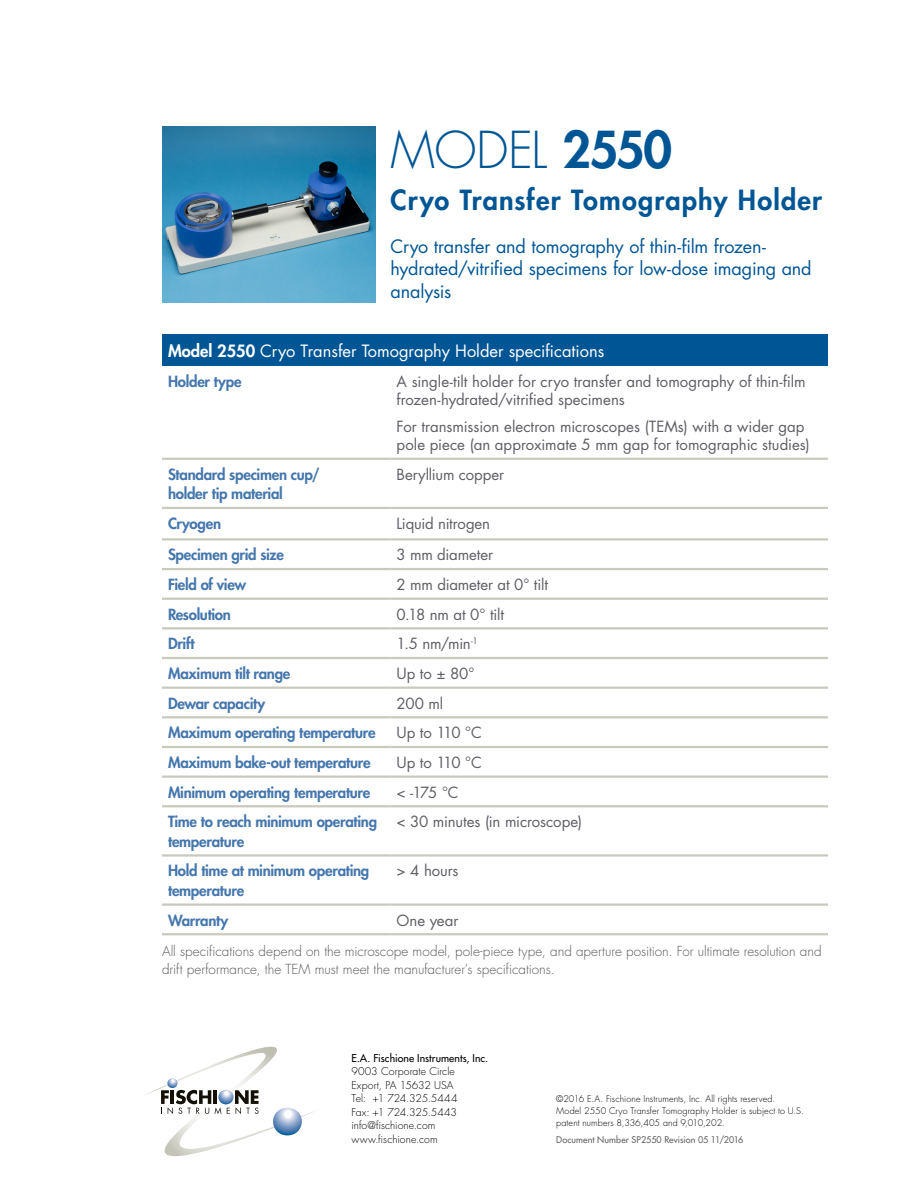
<style>
.page{position:relative;width:918px;height:1188px;background:#fff}
.page>*{position:absolute;margin:0;border:0;box-sizing:border-box;transform-origin:0 0}
._02_MODEL_NUMBER{font:300 49.5px "Futura Std";letter-spacing:-.01em;color:#005695}
._02_Product_Name{font:800 27px "Futura Std";letter-spacing:.04em;color:#005695}
._02_Product_Descript{font:18px/22.5px "Futura Std";letter-spacing:-.01em;color:#005695}
.Table_Title{font:16.5px "Futura Std";color:#fff}
.Table_Body{font:15px/18px "Futura Std";letter-spacing:-.005em;color:#5f5e65}
.Table_Head{font:800 15px/19.5px "Futura Std";letter-spacing:-.02em;color:#4577ad}
.t1{font:300 13.5px/18px "Futura Std";color:#58595b}
.Contact_Info{font:300 10.5px "Futura Std";letter-spacing:.005em;color:#000}
.Contact_Info-2{font:500 10.5px "Futura Std";letter-spacing:.005em;color:#000}
.Contact_Info-3{font:300 10.5px "Futura Std";letter-spacing:-.02em;color:#000}
.Contact_Info-4{font:300 10.5px "Futura Std";letter-spacing:-.015em;color:#000}
.t2{font:300 9px/12px "Futura Std";letter-spacing:.01em;color:#000}
.t3{font:500 9px "Futura Std";letter-spacing:.01em;color:#636466}
.s1{font-weight:800}
</style>
<div class="page">
<div style="left:162px;top:334px;width:666px;height:32px;background:#005695"></div>
<hr style="left:162px;top:458px;width:229px;height:2px;background:#cac9be">
<hr style="left:391px;top:458px;width:437px;height:2px;background:#cac9be">
<hr style="left:162px;top:507px;width:229px;height:2px;background:#cac9be">
<hr style="left:391px;top:507px;width:437px;height:2px;background:#cac9be">
<hr style="left:162px;top:538px;width:229px;height:3px;background:#cac9be">
<hr style="left:391px;top:538px;width:437px;height:3px;background:#cac9be">
<hr style="left:162px;top:627px;width:229px;height:2px;background:#cac9be">
<hr style="left:391px;top:627px;width:437px;height:2px;background:#cac9be">
<hr style="left:162px;top:657px;width:229px;height:2px;background:#cac9be">
<hr style="left:391px;top:657px;width:437px;height:2px;background:#cac9be">
<hr style="left:162px;top:598px;width:229px;height:2px;background:#cac9be">
<hr style="left:391px;top:598px;width:437px;height:2px;background:#cac9be">
<hr style="left:162px;top:903px;width:229px;height:3px;background:#cac9be">
<hr style="left:391px;top:903px;width:437px;height:3px;background:#cac9be">
<hr style="left:162px;top:933px;width:229px;height:2px;background:#cac9be">
<hr style="left:391px;top:933px;width:437px;height:2px;background:#cac9be">
<hr style="left:162px;top:568px;width:229px;height:2px;background:#cac9be">
<hr style="left:391px;top:568px;width:437px;height:2px;background:#cac9be">
<hr style="left:162px;top:687px;width:229px;height:2px;background:#cac9be">
<hr style="left:391px;top:687px;width:437px;height:2px;background:#cac9be">
<hr style="left:162px;top:716px;width:229px;height:2px;background:#cac9be">
<hr style="left:391px;top:716px;width:437px;height:2px;background:#cac9be">
<hr style="left:162px;top:746px;width:229px;height:2px;background:#cac9be">
<hr style="left:391px;top:746px;width:437px;height:2px;background:#cac9be">
<hr style="left:162px;top:776px;width:229px;height:2px;background:#cac9be">
<hr style="left:391px;top:776px;width:437px;height:2px;background:#cac9be">
<hr style="left:162px;top:805px;width:229px;height:2px;background:#cac9be">
<hr style="left:391px;top:805px;width:437px;height:2px;background:#cac9be">
<hr style="left:162px;top:854px;width:229px;height:3px;background:#cac9be">
<hr style="left:391px;top:854px;width:437px;height:3px;background:#cac9be">
<img style="left:162px;top:127px;width:214px;height:175px">
<svg style="left:143px;top:1047px;width:172px;height:110px"></svg>
<p class="_02_MODEL_NUMBER" style="left:391px;top:120px;width:283px">MODEL <span class="s1">2550</span></p>
<p class="_02_Product_Name" style="left:391px;top:183px;width:433px">Cryo Transfer Tomography Holder</p>
<p class="_02_Product_Descript" style="left:391px;top:235px;width:423px">Cryo transfer and tomography of thin-film frozen&shy;hydrated/vitrified specimens for low-dose imaging and analysis</p>
<p class="Table_Title" style="left:168px;top:341px;width:438px"><span class="s1">Model 2550</span> Cryo Transfer Tomography Holder specifications</p>
<p class="Table_Head" style="left:168px;top:372px;width:75px">Holder type</p>
<p class="Table_Body" style="left:397px;top:373px;width:411px">A single-tilt holder for cryo transfer and tomography of thin-film frozen-hydrated/vitrified specimens</p>
<p class="Table_Body" style="left:397px;top:418px;width:415px">For transmission electron microscopes (TEMs) with a wider gap pole piece (an approximate 5 mm gap for tomographic studies)</p>
<p class="Table_Head" style="left:168px;top:464px;width:153px">Standard specimen cup/ holder tip material</p>
<p class="Table_Body" style="left:397px;top:465px;width:109px">Beryllium copper</p>
<p class="Table_Head" style="left:168px;top:514px;width:55px">Cryogen</p>
<p class="Table_Body" style="left:397px;top:515px;width:95px">Liquid nitrogen</p>
<p class="Table_Head" style="left:168px;top:545px;width:117px">Specimen grid size</p>
<p class="Table_Body" style="left:397px;top:546px;width:98px">3 mm diameter</p>
<p class="Table_Head" style="left:168px;top:575px;width:80px">Field of view</p>
<p class="Table_Body" style="left:397px;top:576px;width:153px">2 mm diameter at 0° tilt</p>
<p class="Table_Head" style="left:168px;top:604px;width:64px">Resolution</p>
<p class="Table_Body" style="left:397px;top:605px;width:109px">0.18 nm at 0° tilt</p>
<p class="Table_Head" style="left:168px;top:634px;width:28px">Drift</p>
<p class="Table_Body" style="left:397px;top:635px;width:83px">1.5 nm/min<sup>-1</sup></p>
<p class="Table_Head" style="left:168px;top:664px;width:124px">Maximum tilt range</p>
<p class="Table_Body" style="left:397px;top:665px;width:79px">Up to ± 80°</p>
<p class="Table_Head" style="left:168px;top:693px;width:99px">Dewar capacity</p>
<p class="Table_Body" style="left:397px;top:694px;width:48px">200 ml</p>
<p class="Table_Head" style="left:168px;top:723px;width:209px">Maximum operating temperature</p>
<p class="Table_Body" style="left:397px;top:724px;width:87px">Up to 110 °C</p>
<p class="Table_Head" style="left:168px;top:753px;width:204px">Maximum bake-out temperature</p>
<p class="Table_Body" style="left:397px;top:754px;width:87px">Up to 110 °C</p>
<p class="Table_Head" style="left:168px;top:782px;width:204px">Minimum operating temperature</p>
<p class="Table_Body" style="left:397px;top:783px;width:64px">&lt; -175 °C</p>
<p class="Table_Head" style="left:168px;top:812px;width:211px">Time to reach minimum operating temperature</p>
<p class="Table_Body" style="left:397px;top:813px;width:187px">&lt; 30 minutes (in microscope)</p>
<p class="Table_Head" style="left:168px;top:861px;width:203px">Hold time at minimum operating temperature</p>
<p class="Table_Body" style="left:397px;top:862px;width:64px">&gt; 4 hours</p>
<p class="Table_Head" style="left:168px;top:910px;width:62px">Warranty</p>
<p class="Table_Body" style="left:397px;top:911px;width:63px">One year</p>
<p class="t1" style="left:162px;top:943px;width:661px">All specifications depend on the microscope model, pole-piece type, and aperture position. For ultimate resolution and drift performance, the TEM must meet the manufacturer’s specifications.</p>
<p class="Contact_Info-2" style="left:351px;top:1051px;width:138px">E.A. Fischione Instruments, Inc.</p>
<p class="Contact_Info" style="left:351px;top:1065px;width:105px">9003 Corporate Circle</p>
<p class="Contact_Info" style="left:351px;top:1079px;width:104px">Export, PA 15632 USA</p>
<p class="Contact_Info-3" style="left:351px;top:1092px;width:108px">Tel: +1 724.325.5444</p>
<p class="Contact_Info-4" style="left:351px;top:1106px;width:107px">Fax: +1 724.325.5443</p>
<p class="Contact_Info" style="left:351px;top:1119px;width:86px">info@fischione.com</p>
<p class="Contact_Info" style="left:351px;top:1133px;width:88px">www.fischione.com</p>
<p class="t2" style="left:556px;top:1093px;width:249px">©2016 E.A. Fischione Instruments, Inc. All rights reserved.<br>Model 2550 Cryo Transfer Tomography Holder is subject to U.S. patent numbers 8,336,405 and 9,010,202.</p>
<p class="t3" style="left:556px;top:1134px;width:189px">Document Number SP2550 Revision 05 11/2016</p>
</div>
